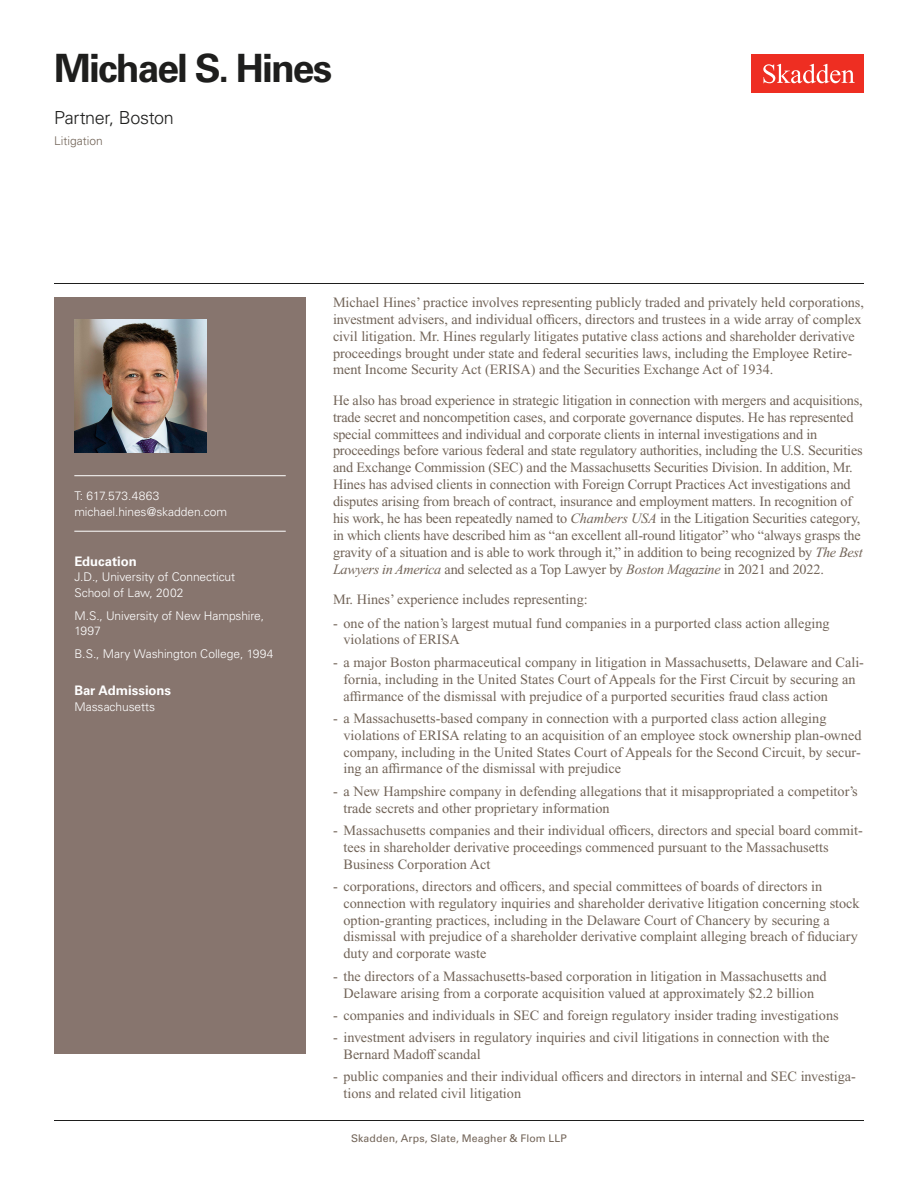
<style>
.page{position:relative;width:918px;height:1188px;background:#fff}
.page>*{position:absolute;margin:0;border:0;box-sizing:border-box;transform-origin:0 0}
.Name{font:700 39px "Univers LT Std";letter-spacing:-.05em;color:#1e1e1d}
.Title_and_Office{font:300 18px "Univers LT Std";letter-spacing:-.02em;color:#1e1e1d}
.Main_Body_Bulleted{font:14.25px/16.8px "Times New Roman PS Std";color:#726458}
.Main_Body{font:14.25px/16.8px "Times New Roman PS Std";letter-spacing:-.01em;color:#726458}
.Bar_Admission_Educat{font:700 13.2px "Univers LT Std";letter-spacing:-.005em;color:#fff}
.Sidebar_text{font:300 12px/15.8px "Univers LT Std";letter-spacing:-.005em;color:#fff}
.Email{font:300 12px "Univers LT Std";letter-spacing:-.005em;color:#fff}
.Phone_Number{font:300 12px "Univers LT Std";letter-spacing:.005em;color:#fff}
.Practice{font:300 12px "Univers LT Std";color:#726458}
.Folio{font:10.5px "Univers LT Std";letter-spacing:.01em;color:#726458}
.s1{font-style:italic}
</style>
<div class="page">
<div style="left:752px;top:54px;width:112px;height:39px;background:#ee2e22"></div>
<svg style="left:763px;top:64px;width:92px;height:19px"></svg>
<div style="left:54px;top:297px;width:252px;height:756px;background:#87756e"></div>
<hr style="left:74px;top:475px;width:212px;height:1px;background:#fff">
<hr style="left:74px;top:531px;width:212px;height:1px;background:#fff">
<img style="left:74px;top:320px;width:132px;height:132px">
<hr style="left:54px;top:1120px;width:810px;height:1px;background:#1e1e1d">
<hr style="left:54px;top:283px;width:810px;height:1px;background:#1e1e1d">
<h1 class="Name" style="left:54px;top:46px;width:280px">Michael S. Hines</h1>
<h2 class="Title_and_Office" style="left:54px;top:107px;width:121px">Partner, Boston</h2>
<h3 class="Practice" style="left:54px;top:134px;width:50px">Litigation</h3>
<p class="Phone_Number" style="left:74px;top:489px;width:87px">T: 617.573.4863</p>
<p class="Email" style="left:74px;top:504px;width:154px">michael.hines@skadden.com</p>
<p class="Bar_Admission_Educat" style="left:74px;top:553px;width:64px">Education</p>
<p class="Sidebar_text" style="left:74px;top:569px;width:162px">J.D., University of Connecticut<br>School of Law, 2002</p>
<p class="Sidebar_text" style="left:74px;top:608px;width:191px">M.S., University of New Hampshire,<br>1997</p>
<p class="Sidebar_text" style="left:74px;top:646px;width:201px">B.S., Mary Washington College, 1994</p>
<p class="Bar_Admission_Educat" style="left:74px;top:683px;width:98px">Bar Admissions</p>
<p class="Sidebar_text" style="left:74px;top:699px;width:82px">Massachusetts</p>
<p class="Main_Body" style="left:333px;top:294px;width:532px">Michael Hines’ practice involves representing publicly traded and privately held corporations, investment advisers, and individual officers, directors and trustees in a wide array of complex civil litigation. Mr. Hines regularly litigates putative class actions and shareholder derivative proceedings brought under state and federal securities laws, including the Employee Retire&shy;ment Income Security Act (ERISA) and the Securities Exchange Act of 1934.</p>
<p class="Main_Body" style="left:333px;top:392px;width:531px">He also has broad experience in strategic litigation in connection with mergers and acquisitions, trade secret and noncompetition cases, and corporate governance disputes. He has represented special committees and individual and corporate clients in internal investigations and in proceedings before various federal and state regulatory authorities, including the U.S. Securities and Exchange Commission (SEC) and the Massachusetts Securities Division. In addition, Mr.<br>Hines has advised clients in connection with Foreign Corrupt Practices Act investigations and disputes arising from breach of contract, insurance and employment matters. In recognition of his work, he has been repeatedly named to <span class="s1">Chambers USA</span> in the Litigation Securities category, in which clients have described him as “an excellent all-round litigator” who “always grasps the gravity of a situation and is able to work through it,” in addition to being recognized by <span class="s1">The Best Lawyers in America</span> and selected as a Top Lawyer by <span class="s1">Boston Magazine</span> in 2021 and 2022.</p>
<p class="Main_Body" style="left:333px;top:591px;width:256px">Mr. Hines’ experience includes representing:</p>
<p class="Main_Body_Bulleted" style="left:344px;top:614px;width:488px;text-indent:-10px">- one of the nation’s largest mutual fund companies in a purported class action alleging violations of ERISA</p>
<p class="Main_Body_Bulleted" style="left:344px;top:654px;width:522px;text-indent:-10px">- a major Boston pharmaceutical company in litigation in Massachusetts, Delaware and Cali&shy;fornia, including in the United States Court of Appeals for the First Circuit by securing an affirmance of the dismissal with prejudice of a purported securities fraud class action</p>
<p class="Main_Body_Bulleted" style="left:344px;top:710px;width:520px;text-indent:-10px">- a Massachusetts-based company in connection with a purported class action alleging violations of ERISA relating to an acquisition of an employee stock ownership plan-owned company, including in the United States Court of Appeals for the Second Circuit, by secur&shy;ing an affirmance of the dismissal with prejudice</p>
<p class="Main_Body_Bulleted" style="left:344px;top:783px;width:516px;text-indent:-10px">- a New Hampshire company in defending allegations that it misappropriated a competitor’s trade secrets and other proprietary information</p>
<p class="Main_Body_Bulleted" style="left:344px;top:822px;width:521px;text-indent:-10px">- Massachusetts companies and their individual officers, directors and special board commit&shy;tees in shareholder derivative proceedings commenced pursuant to the Massachusetts<br>Business Corporation Act</p>
<p class="Main_Body_Bulleted" style="left:344px;top:878px;width:518px;text-indent:-10px">- corporations, directors and officers, and special committees of boards of directors in connection with regulatory inquiries and shareholder derivative litigation concerning stock option-granting practices, including in the Delaware Court of Chancery by securing a dismissal with prejudice of a shareholder derivative complaint alleging breach of fiduciary duty and corporate waste</p>
<p class="Main_Body_Bulleted" style="left:333px;top:968px;width:495px;text-align:center">- the directors of a Massachusetts-based corporation in litigation in Massachusetts and<br>Delaware arising from a corporate acquisition valued at approximately $2.2 billion</p>
<p class="Main_Body_Bulleted" style="left:333px;top:1007px;width:507px">- companies and individuals in SEC and foreign regulatory insider trading investigations</p>
<p class="Main_Body_Bulleted" style="left:344px;top:1029px;width:488px;text-indent:-10px">- investment advisers in regulatory inquiries and civil litigations in connection with the<br>Bernard Madoff scandal</p>
<p class="Main_Body_Bulleted" style="left:344px;top:1068px;width:514px;text-indent:-10px">- public companies and their individual officers and directors in internal and SEC investiga&shy;tions and related civil litigation</p>
<p class="Folio" style="left:351px;top:1132px;width:217px">Skadden, Arps, Slate, Meagher &amp; Flom LLP</p>
</div>
